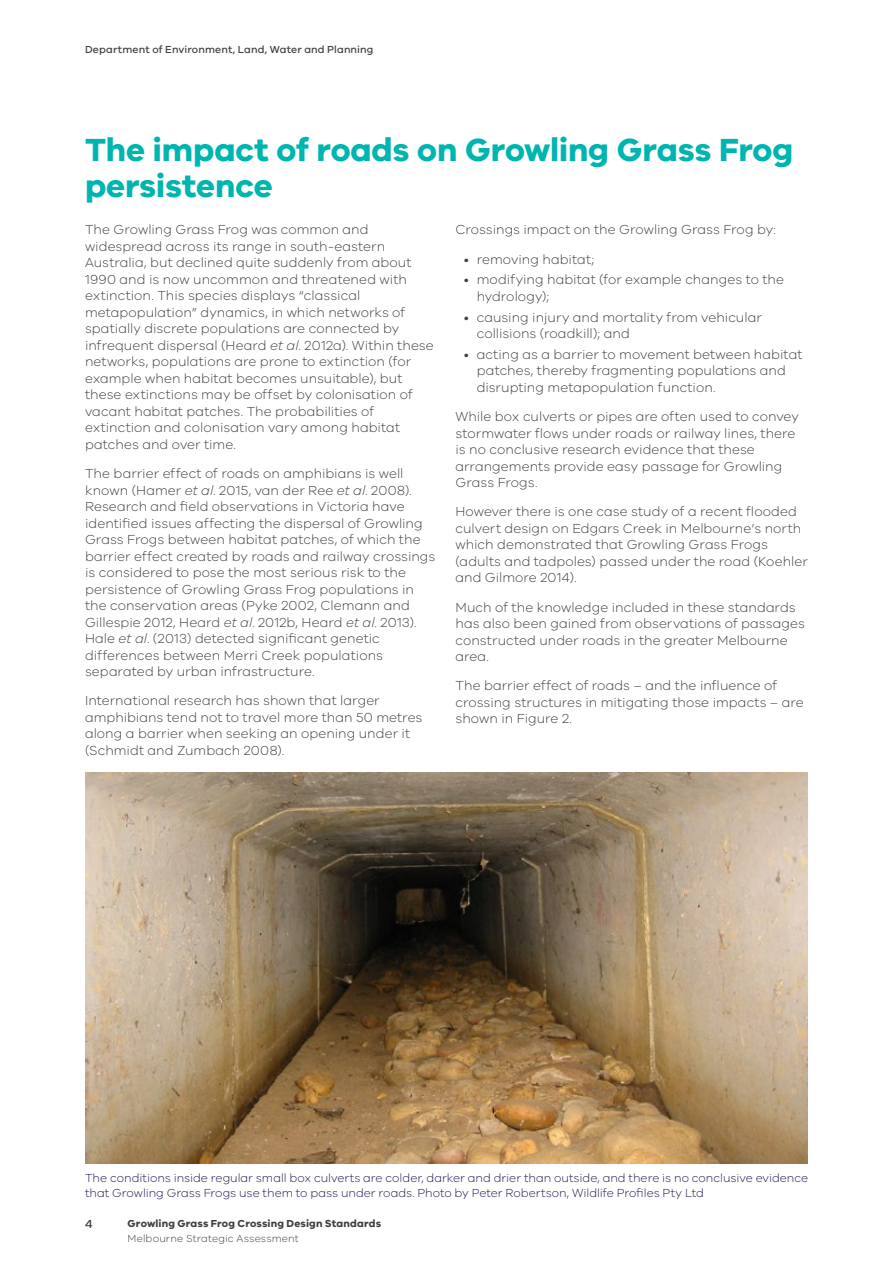
<style>
.page{position:relative;width:893px;height:1263px;background:#fff}
.page>*{position:absolute;margin:0;border:0;box-sizing:border-box;transform-origin:0 0}
.t1{font:700 33px/36px "VIC";letter-spacing:-.005em;color:#00b5af}
.t2{font:300 13.5px/16.5px "VIC";letter-spacing:.005em;color:#414042}
.t3{font:300 12px/15px "VIC";color:#221954}
.t4{font:500 12px "VIC";color:#414042}
.t5{font:500 10.5px "VIC";letter-spacing:.01em;color:#414042}
.t6{font:700 10.5px "VIC";letter-spacing:.015em;color:#414042}
.t7{font:300 10.5px "VIC";letter-spacing:.015em;color:#414042}
.s1{font-style:italic}
</style>
<div class="page">
<img style="left:85px;top:773px;width:723px;height:391px">
<p class="t5" style="left:85px;top:43px;width:290px">Department of Environment, Land, Water and Planning</p>
<h1 class="t1" style="left:85px;top:130px;width:710px">The impact of roads on Growling Grass Frog persistence</h1>
<p class="t2" style="left:85px;top:221px;width:350px">The Growling Grass Frog was common and widespread across its range in south-eastern Australia, but declined quite suddenly from about 1990 and is now uncommon and threatened with extinction. This species displays “classical metapopulation” dynamics, in which networks of spatially discrete populations are connected by infrequent dispersal (Heard <span class="s1">et al</span>. 2012a). Within these networks, populations are prone to extinction (for example when habitat becomes unsuitable), but these extinctions may be offset by colonisation of vacant habitat patches. The probabilities of extinction and colonisation vary among habitat patches and over time.</p>
<p class="t2" style="left:85px;top:465px;width:352px">The barrier effect of roads on amphibians is well known (Hamer <span class="s1">et al</span>. 2015, van der Ree <span class="s1">et al</span>. 2008).<br>Research and field observations in Victoria have identified issues affecting the dispersal of Growling Grass Frogs between habitat patches, of which the barrier effect created by roads and railway crossings is considered to pose the most serious risk to the persistence of Growling Grass Frog populations in the conservation areas (Pyke 2002, Clemann and Gillespie 2012, Heard <span class="s1">et al</span>. 2012b, Heard <span class="s1">et al</span>. 2013).<br>Hale <span class="s1">et al</span>. (2013) detected significant genetic differences between Merri Creek populations separated by urban infrastructure.</p>
<p class="t2" style="left:85px;top:692px;width:339px">International research has shown that larger amphibians tend not to travel more than 50 metres along a barrier when seeking an opening under it (Schmidt and Zumbach 2008).</p>
<p class="t2" style="left:455px;top:221px;width:322px">Crossings impact on the Growling Grass Frog by:</p>
<p class="t2" style="left:464px;top:250px;width:132px">• removing habitat;</p>
<p class="t2" style="left:477px;top:271px;width:309px;text-indent:-13px">• modifying habitat (for example changes to the hydrology);</p>
<p class="t2" style="left:477px;top:308px;width:287px;text-indent:-13px">• causing injury and mortality from vehicular collisions (roadkill); and</p>
<p class="t2" style="left:477px;top:345px;width:327px;text-indent:-13px">• acting as a barrier to movement between habitat patches, thereby fragmenting populations and disrupting metapopulation function.</p>
<p class="t2" style="left:455px;top:408px;width:345px">While box culverts or pipes are often used to convey stormwater flows under roads or railway lines, there is no conclusive research evidence that these arrangements provide easy passage for Growling Grass Frogs.</p>
<p class="t2" style="left:455px;top:503px;width:354px">However there is one case study of a recent flooded culvert design on Edgars Creek in Melbourne’s north which demonstrated that Growling Grass Frogs (adults and tadpoles) passed under the road (Koehler and Gilmore 2014).</p>
<p class="t2" style="left:455px;top:598px;width:351px">Much of the knowledge included in these standards has also been gained from observations of passages constructed under roads in the greater Melbourne area.</p>
<p class="t2" style="left:455px;top:677px;width:350px">The barrier effect of roads – and the influence of crossing structures in mitigating those impacts – are shown in Figure 2.</p>
<p class="t3" style="left:85px;top:1170px;width:725px">The conditions inside regular small box culverts are colder, darker and drier than outside, and there is no conclusive evidence that Growling Grass Frogs use them to pass under roads. Photo by Peter Robertson, Wildlife Profiles Pty Ltd</p>
<p class="t6" style="left:128px;top:1217px;width:255px">Growling Grass Frog Crossing Design Standards</p>
<p class="t7" style="left:128px;top:1232px;width:173px">Melbourne Strategic Assessment</p>
<p class="t4" style="left:85px;top:1217px;width:9px">4</p>
</div>
